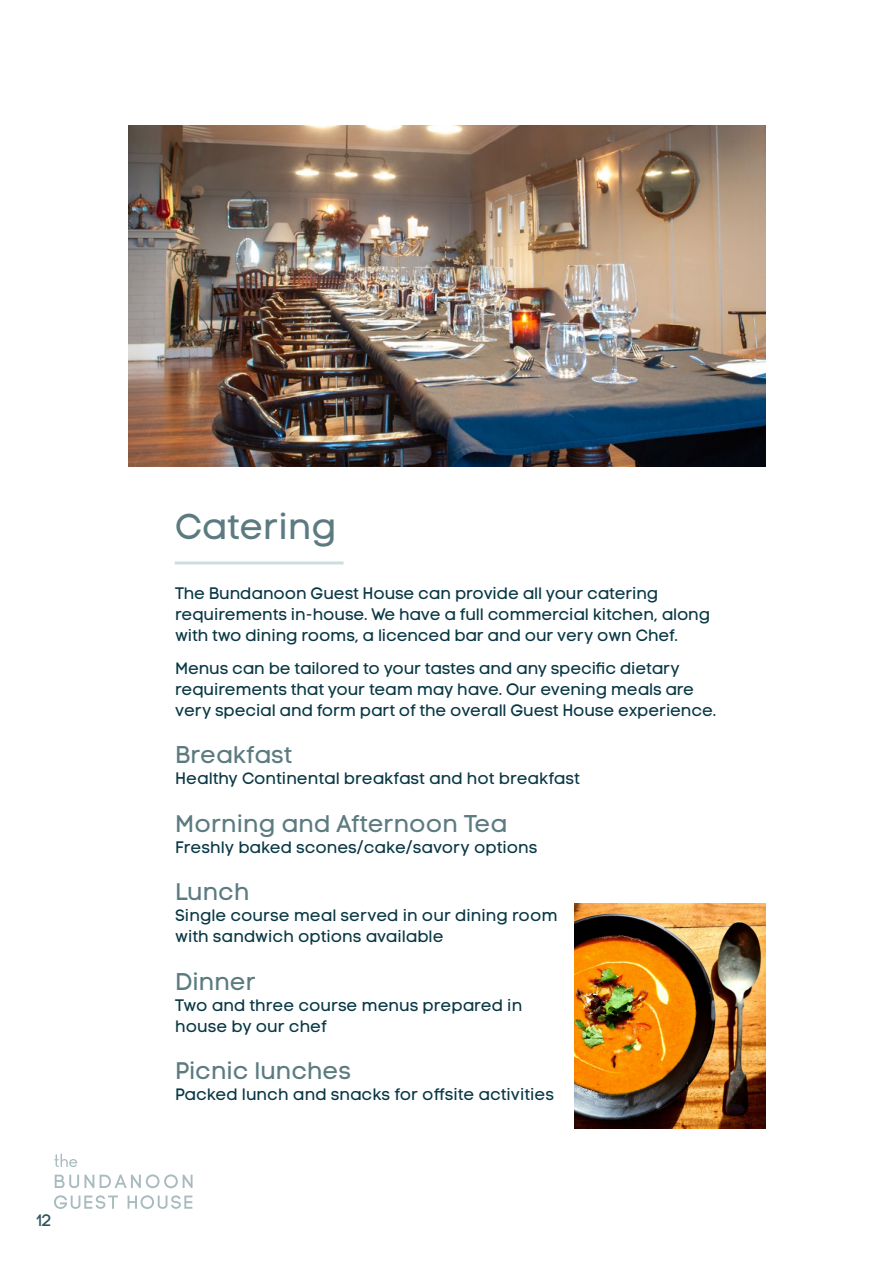
<style>
.page{position:relative;width:893px;height:1263px;background:#fff}
.page>*{position:absolute;margin:0;border:0;box-sizing:border-box;transform-origin:0 0}
.t1{font:36px "Code Pro LC";color:#5b7b81}
.t2{font:24px "Code Pro LC";color:#5b7b81}
.t3{font:16.5px/21px "Code Pro LC";letter-spacing:-.01em;color:#083744}
.t4{font:16.5px "Code Pro LC";color:#2f545c}
</style>
<div class="page">
<img style="left:129px;top:125px;width:636px;height:341px">
<img style="left:574px;top:904px;width:191px;height:224px">
<hr style="left:175px;top:561px;width:169px;height:3px;background:#cfddde">
<svg style="left:54px;top:1154px;width:23px;height:13px"></svg>
<svg style="left:54px;top:1195px;width:64px;height:14px"></svg>
<svg style="left:128px;top:1195px;width:64px;height:14px"></svg>
<svg style="left:55px;top:1175px;width:39px;height:13px"></svg>
<svg style="left:100px;top:1174px;width:93px;height:14px"></svg>
<p class="t4" style="left:36px;top:1210px;width:17px">12</p>
<h1 class="t1" style="left:175px;top:505px;width:163px">Catering</h1>
<p class="t3" style="left:175px;top:583px;width:537px">The Bundanoon Guest House can provide all your catering requirements in-house. We have a full commercial kitchen, along with two dining rooms, a licenced bar and our very own Chef.</p>
<p class="t3" style="left:175px;top:658px;width:541px">Menus can be tailored to your tastes and any specific dietary requirements that your team may have. Our evening meals are very special and form part of the overall Guest House experience.</p>
<h2 class="t2" style="left:175px;top:741px;width:118px">Breakfast</h2>
<p class="t3" style="left:175px;top:768px;width:406px">Healthy Continental breakfast and hot breakfast</p>
<h2 class="t2" style="left:175px;top:809px;width:334px">Morning and Afternoon Tea</h2>
<p class="t3" style="left:175px;top:837px;width:364px">Freshly baked scones/cake/savory options</p>
<h2 class="t2" style="left:175px;top:878px;width:76px">Lunch</h2>
<p class="t3" style="left:175px;top:905px;width:384px">Single course meal served in our dining room with sandwich options available</p>
<h2 class="t2" style="left:175px;top:967px;width:82px">Dinner</h2>
<p class="t3" style="left:175px;top:995px;width:349px">Two and three course menus prepared in house by our chef</p>
<h2 class="t2" style="left:175px;top:1057px;width:177px">Picnic lunches</h2>
<p class="t3" style="left:175px;top:1084px;width:380px">Packed lunch and snacks for offsite activities</p>
</div>
